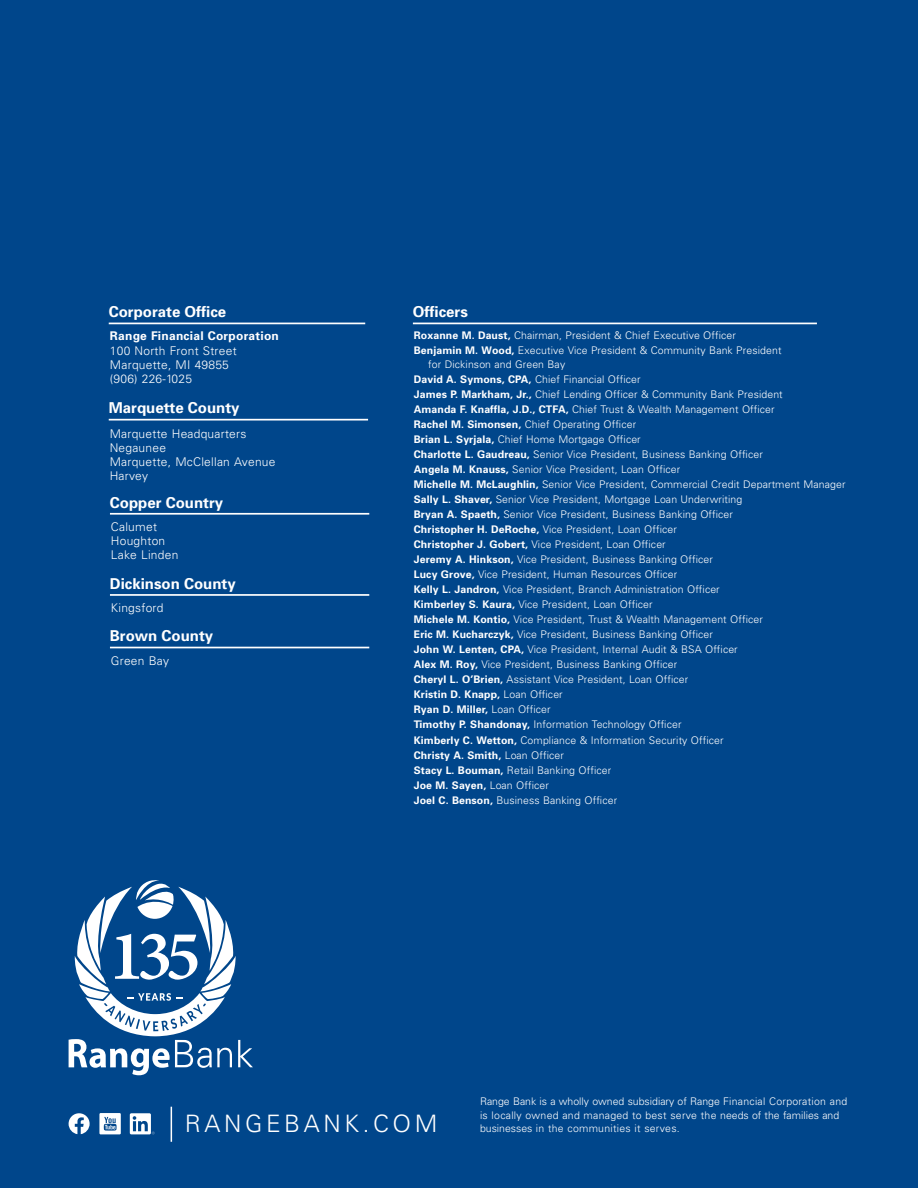
<style>
.page{position:relative;width:918px;height:1188px;background:#00468b}
.page>*{position:absolute;margin:0;border:0;box-sizing:border-box;transform-origin:0 0}
.t1{font:300 24px "Univers";letter-spacing:.15em;color:#fff}
.t2{font:700 15px "Univers";color:#fff}
.t3{font:300 12px/14.2px "Univers";letter-spacing:.02em;color:#fff}
.t4{font:700 12px "Univers";letter-spacing:.02em;color:#fff}
.t5{font:300 10.5px/13.5px "Univers";letter-spacing:.01em;color:#fff}
.t6{font:700 10.5px "Univers";letter-spacing:.01em;color:#fff}
.s1{font-weight:700}
.s2{font-weight:300}
</style>
<div class="page">
<hr style="left:109px;top:323px;width:256px;height:1px;background:#fff">
<hr style="left:109px;top:419px;width:259px;height:2px;background:#fff">
<hr style="left:110px;top:513px;width:259px;height:2px;background:#fff">
<hr style="left:110px;top:594px;width:259px;height:2px;background:#fff">
<hr style="left:110px;top:647px;width:259px;height:1px;background:#fff">
<hr style="left:413px;top:323px;width:404px;height:1px;background:#fff">
<hr style="left:171px;top:1107px;width:1px;height:35px;background:#fff">
<svg style="left:99px;top:1113px;width:22px;height:21px"></svg>
<svg style="left:130px;top:1113px;width:25px;height:21px"></svg>
<svg style="left:69px;top:1113px;width:21px;height:21px"></svg>
<svg style="left:69px;top:880px;width:184px;height:195px"></svg>
<h2 class="t2" style="left:109px;top:302px;width:119px">Corporate Office</h2>
<p class="t4" style="left:110px;top:329px;width:170px">Range Financial Corporation</p>
<p class="t3" style="left:110px;top:343px;width:128px">100 North Front Street<br>Marquette, MI 49855 (906) 226-1025</p>
<h2 class="t2" style="left:109px;top:398px;width:132px">Marquette County</h2>
<p class="t3" style="left:110px;top:426px;width:167px">Marquette Headquarters<br>Negaunee<br>Marquette, McClellan Avenue<br>Harvey</p>
<h2 class="t2" style="left:110px;top:493px;width:115px">Copper Country</h2>
<p class="t3" style="left:111px;top:519px;width:69px">Calumet<br>Houghton<br>Lake Linden</p>
<h2 class="t2" style="left:110px;top:574px;width:127px">Dickinson County</h2>
<p class="t3" style="left:111px;top:600px;width:54px">Kingsford</p>
<h2 class="t2" style="left:110px;top:627px;width:105px">Brown County</h2>
<p class="t3" style="left:111px;top:653px;width:60px">Green Bay</p>
<h2 class="t2" style="left:413px;top:302px;width:57px">Officers</h2>
<p class="t5" style="left:414px;top:329px;width:324px"><span class="s1">Roxanne M. Daust,</span> Chairman, President &amp; Chief Executive Officer</p>
<p class="t5" style="left:414px;top:344px;width:369px"><span class="s1">Benjamin M. Wood,</span> Executive Vice President &amp; Community Bank President</p>
<p class="t5" style="left:428px;top:358px;width:138px">for Dickinson and Green Bay</p>
<p class="t5" style="left:414px;top:373px;width:228px"><span class="s1">David A. Symons, CPA,</span> Chief Financial Officer</p>
<p class="t5" style="left:414px;top:388px;width:370px"><span class="s1">James P. Markham, Jr.,</span> Chief Lending Officer &amp; Community Bank President</p>
<p class="t5" style="left:414px;top:403px;width:362px"><span class="s1">Amanda F. Knaffla, J.D., CTFA,</span> Chief Trust &amp; Wealth Management Officer</p>
<p class="t5" style="left:414px;top:418px;width:224px"><span class="s1">Rachel M. Simonsen,</span> Chief Operating Officer</p>
<p class="t5" style="left:414px;top:433px;width:228px"><span class="s1">Brian L. Syrjala,</span> Chief Home Mortgage Officer</p>
<p class="t5" style="left:414px;top:448px;width:351px"><span class="s1">Charlotte L. Gaudreau,</span> Senior Vice President, Business Banking Officer</p>
<p class="t5" style="left:414px;top:463px;width:268px"><span class="s1">Angela M. Knauss,</span> Senior Vice President, Loan Officer</p>
<p class="t5" style="left:414px;top:478px;width:433px"><span class="s1">Michelle M. McLaughlin,</span> Senior Vice President, Commercial Credit Department Manager</p>
<p class="t5" style="left:414px;top:493px;width:330px"><span class="s1">Sally L. Shaver,</span> Senior Vice President, Mortgage Loan Underwriting</p>
<p class="t5" style="left:414px;top:508px;width:321px"><span class="s1">Bryan A. Spaeth,</span> Senior Vice President, Business Banking Officer</p>
<p class="t5" style="left:414px;top:523px;width:265px"><span class="s1">Christopher H. DeRoche,</span> Vice President, Loan Officer</p>
<p class="t5" style="left:414px;top:538px;width:253px"><span class="s1">Christopher J. Gobert,</span> Vice President, Loan Officer</p>
<p class="t5" style="left:414px;top:553px;width:301px"><span class="s1">Jeremy A. Hinkson,</span> Vice President, Business Banking Officer</p>
<p class="t5" style="left:414px;top:568px;width:265px"><span class="s1">Lucy Grove,</span> Vice President, Human Resources Officer</p>
<p class="t5" style="left:414px;top:583px;width:307px"><span class="s1">Kelly L. Jandron,</span> Vice President, Branch Administration Officer</p>
<p class="t5" style="left:414px;top:598px;width:240px"><span class="s1">Kimberley S. Kaura,</span> Vice President, Loan Officer</p>
<p class="t5" style="left:414px;top:613px;width:351px"><span class="s1">Michele M. Kontio,</span> Vice President, Trust &amp; Wealth Management Officer</p>
<p class="t5" style="left:414px;top:628px;width:301px"><span class="s1">Eric M. Kucharczyk,</span> Vice President, Business Banking Officer</p>
<p class="t5" style="left:414px;top:643px;width:325px"><span class="s1">John W. Lenten, CPA,</span> Vice President, Internal Audit &amp; BSA Officer</p>
<p class="t5" style="left:414px;top:658px;width:265px"><span class="s1">Alex M. Roy,</span> Vice President, Business Banking Officer</p>
<p class="t5" style="left:414px;top:673px;width:276px"><span class="s1">Cheryl L. O’Brien,</span> Assistant Vice President, Loan Officer</p>
<p class="t6" style="left:414px;top:688px;width:150px">Kristin D. Knapp, <span class="s2">Loan Officer</span></p>
<p class="t6" style="left:414px;top:703px;width:138px">Ryan D. Miller, <span class="s2">Loan Officer</span></p>
<p class="t5" style="left:414px;top:718px;width:269px"><span class="s1">Timothy P. Shandonay,</span> Information Technology Officer</p>
<p class="t5" style="left:414px;top:733px;width:311px"><span class="s1">Kimberly C. Wetton,</span> Compliance &amp; Information Security Officer</p>
<p class="t6" style="left:414px;top:748px;width:152px">Christy A. Smith, <span class="s2">Loan Officer</span></p>
<p class="t5" style="left:414px;top:763px;width:199px"><span class="s1">Stacy L. Bouman,</span> Retail Banking Officer</p>
<p class="t6" style="left:414px;top:778px;width:137px">Joe M. Sayen, <span class="s2">Loan Officer</span></p>
<p class="t5" style="left:414px;top:793px;width:205px"><span class="s1">Joel C. Benson,</span> Business Banking Officer</p>
<h1 class="t1" style="left:185px;top:1109px;width:254px">RANGEBANK.COM</h1>
<p class="t5" style="left:480px;top:1095px;width:369px">Range Bank is a wholly owned subsidiary of Range Financial Corporation and is locally owned and managed to best serve the needs of the families and businesses in the communities it serves.</p>
</div>
